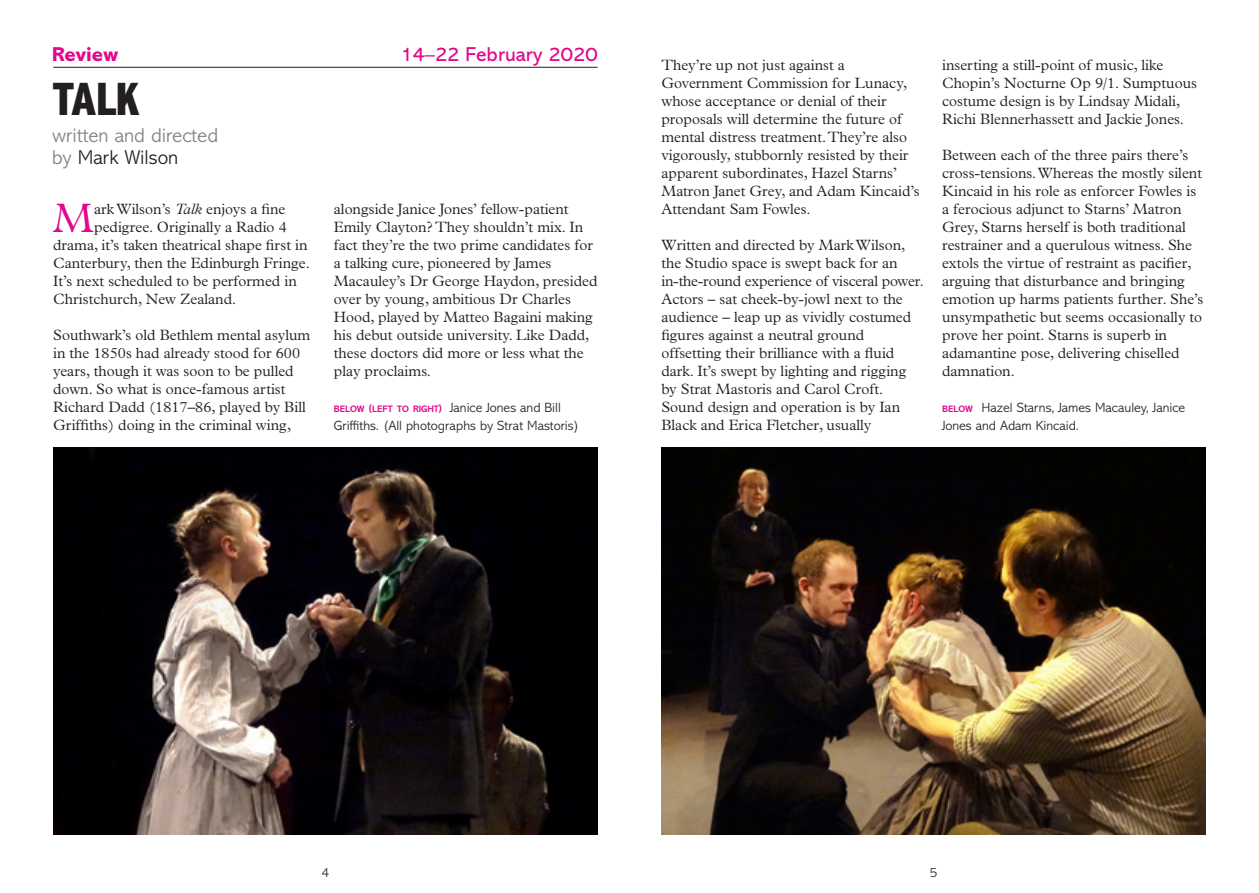
<style>
.page{position:relative;width:1259px;height:893px;background:#fff}
.page>*{position:absolute;margin:0;border:0;box-sizing:border-box;transform-origin:0 0}
.A_Head_-_Abadi{font:800 condensed 47.25px "Abadi MT Std";color:#231f20}
.Body_copy___Plantin{font:300 41.4px "Plantin Std";color:#e2078c}
.Sub_A_Head_-_Abadi{font:300 20.25px/22.5px "Abadi MT Std";color:#808285}
.Sur_A_Head_-_Abadi{font:20.25px "Abadi MT Std";color:#e2078c}
.Sur_A_Head_-_Abadi-2{font:800 20.25px "Abadi MT Std";color:#e2078c}
.Body_copy___Plantin-2{font:300 15px/18px "Plantin Std";color:#231f20}
.Caption_-_Abadi{font:300 13.5px/18px "Abadi MT Std";color:#231f20}
.s1{color:#231f20}
.s2{font-style:italic}
.s3{font-weight:700;font-size:9.45px;color:#e2078c}
.s4{font-weight:700;font-size:9.75px;color:#e2078c}
</style>
<div class="page">
<hr style="left:53px;top:67px;width:544px;height:1px;background:#231f20">
<img style="left:661px;top:448px;width:544px;height:387px">
<img style="left:53px;top:448px;width:544px;height:387px">
<p class="Sur_A_Head_-_Abadi-2" style="left:52px;top:42px;width:68px">Review</p>
<p class="Sur_A_Head_-_Abadi" style="left:400px;top:43px;width:199px">14–22 February 2020</p>
<p class="A_Head_-_Abadi" style="left:52px;top:73px;width:88px">TALK</p>
<p class="Sub_A_Head_-_Abadi" style="left:52px;top:124px;width:168px">written and directed by <span class="s1">Mark Wilson</span></p>
<p class="Body_copy___Plantin" style="left:53px;top:194px;width:43px">M</p>
<p class="Body_copy___Plantin-2" style="left:94px;top:200px;width:193px">ark Wilson’s <span class="s2">Talk</span> enjoys a fine</p>
<p class="Body_copy___Plantin-2" style="left:334px;top:200px;width:265px">alongside Janice Jones’ fellow-patient Emily Clayton? They shouldn’t mix. In fact they’re the two prime candidates for a talking cure, pioneered by James Macauley’s Dr George Haydon, presided over by young, ambitious Dr Charles Hood, played by Matteo Bagaini making his debut outside university. Like Dadd, these doctors did more or less what the play proclaims.</p>
<p class="Body_copy___Plantin-2" style="left:94px;top:218px;width:194px">pedigree. Originally a Radio 4</p>
<p class="Body_copy___Plantin-2" style="left:53px;top:236px;width:256px">drama, it’s taken theatrical shape first in</p>
<p class="Body_copy___Plantin-2" style="left:53px;top:254px;width:258px">Canterbury, then the Edinburgh Fringe.</p>
<p class="Body_copy___Plantin-2" style="left:53px;top:272px;width:245px">It’s next scheduled to be performed in</p>
<p class="Body_copy___Plantin-2" style="left:53px;top:290px;width:184px">Christchurch, New Zealand.</p>
<p class="Body_copy___Plantin-2" style="left:53px;top:326px;width:259px">Southwark’s old Bethlem mental asylum in the 1850s had already stood for 600 years, though it was soon to be pulled down. So what is once-famous artist Richard Dadd (1817–86, played by Bill Griffiths) doing in the criminal wing,</p>
<p class="Caption_-_Abadi" style="left:334px;top:398px;width:247px"><span class="s3">BELOW</span> <span class="s4">(</span><span class="s3">LEFT TO RIGHT</span><span class="s4">)</span> Janice Jones and Bill<br>Griffiths. (All photographs by Strat Mastoris)</p>
<p class="Body_copy___Plantin-2" style="left:661px;top:56px;width:260px">They’re up not just against a Government Commission for Lunacy, whose acceptance or denial of their proposals will determine the future of mental distress treatment. They’re also vigorously, stubbornly resisted by their apparent subordinates, Hazel Starns’ Matron Janet Grey, and Adam Kincaid’s Attendant Sam Fowles.</p>
<p class="Body_copy___Plantin-2" style="left:661px;top:236px;width:264px">Written and directed by Mark Wilson, the Studio space is swept back for an in-the-round experience of visceral power.<br>Actors – sat cheek-by-jowl next to the audience – leap up as vividly costumed figures against a neutral ground offsetting their brilliance with a fluid dark. It’s swept by lighting and rigging by Strat Mastoris and Carol Croft.<br>Sound design and operation is by Ian Black and Erica Fletcher, usually</p>
<p class="Body_copy___Plantin-2" style="left:942px;top:56px;width:256px">inserting a still-point of music, like Chopin’s Nocturne Op 9/1. Sumptuous costume design is by Lindsay Midali, Richi Blennerhassett and Jackie Jones.</p>
<p class="Body_copy___Plantin-2" style="left:942px;top:146px;width:263px">Between each of the three pairs there’s cross-tensions. Whereas the mostly silent Kincaid in his role as enforcer Fowles is a ferocious adjunct to Starns’ Matron Grey, Starns herself is both traditional restrainer and a querulous witness. She extols the virtue of restraint as pacifier, arguing that disturbance and bringing emotion up harms patients further. She’s unsympathetic but seems occasionally to prove her point. Starns is superb in adamantine pose, delivering chiselled damnation.</p>
<p class="Caption_-_Abadi" style="left:942px;top:398px;width:245px"><span class="s3">BELOW</span> Hazel Starns, James Macauley, Janice<br>Jones and Adam Kincaid.</p>
<p class="Caption_-_Abadi" style="left:321px;top:864px;width:10px">4</p>
<p class="Caption_-_Abadi" style="left:929px;top:864px;width:10px">5</p>
</div>
